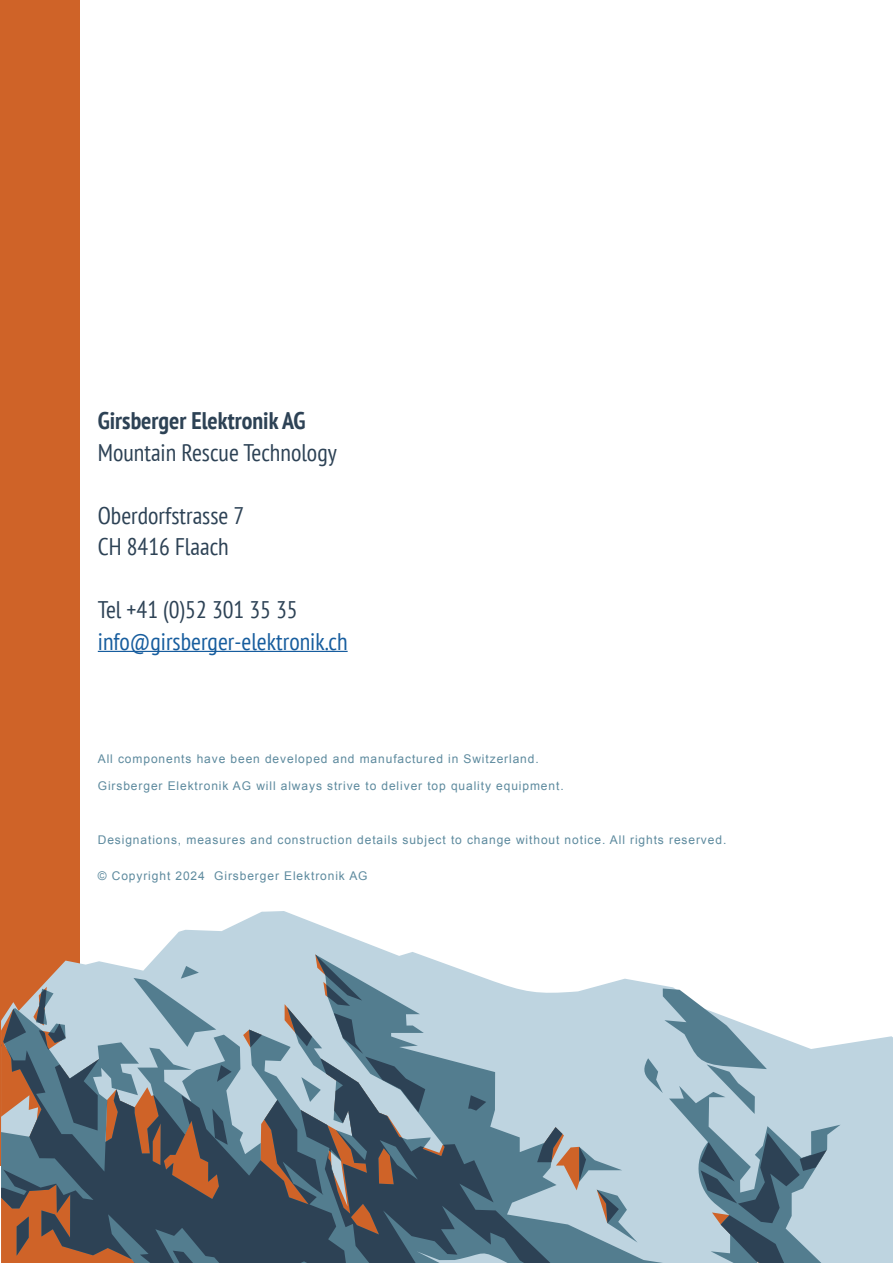
<style>
.page{position:relative;width:893px;height:1263px;background:#fff}
.page>*{position:absolute;margin:0;border:0;box-sizing:border-box;transform-origin:0 0}
.t1{font:condensed 24px "PT Sans";color:#2d4255}
.t2{font:condensed 24px "PT Sans";color:#175d9e}
.t3{font:700 condensed 24px "PT Sans";color:#2d4255}
.t4{font:12px "Arial";letter-spacing:.075em;color:#5d8a9e}
</style>
<div class="page">
<div style="left:0;top:0;width:79px;height:1165px;background:#cf6328"></div>
<svg style="left:79px;top:911px;width:814px;height:352px"></svg>
<svg style="left:1px;top:954px;width:825px;height:309px;background:#8b9ca6"></svg>
<hr style="left:98px;top:651px;width:250px;height:1px;background:#175d9e">
<p class="t3" style="left:98px;top:405px;width:209px">Girsberger Elektronik AG</p>
<p class="t1" style="left:98px;top:437px;width:240px">Mountain Rescue Technology</p>
<p class="t1" style="left:98px;top:500px;width:148px">Oberdorfstrasse 7</p>
<p class="t1" style="left:98px;top:531px;width:133px">CH 8416 Flaach</p>
<p class="t1" style="left:98px;top:594px;width:201px">Tel +41 (0)52 301 35 35</p>
<p class="t2" style="left:98px;top:626px;width:251px">info@girsberger-elektronik.ch</p>
<p class="t4" style="left:98px;top:751px;width:442px">All components have been developed and manufactured in Switzerland.</p>
<p class="t4" style="left:98px;top:778px;width:467px">Girsberger Elektronik AG will always strive to deliver top quality equipment.</p>
<p class="t4" style="left:98px;top:832px;width:630px">Designations, measures and construction details subject to change without notice. All rights reserved.</p>
<p class="t4" style="left:98px;top:868px;width:271px">© Copyright 2024 Girsberger Elektronik AG</p>
</div>
